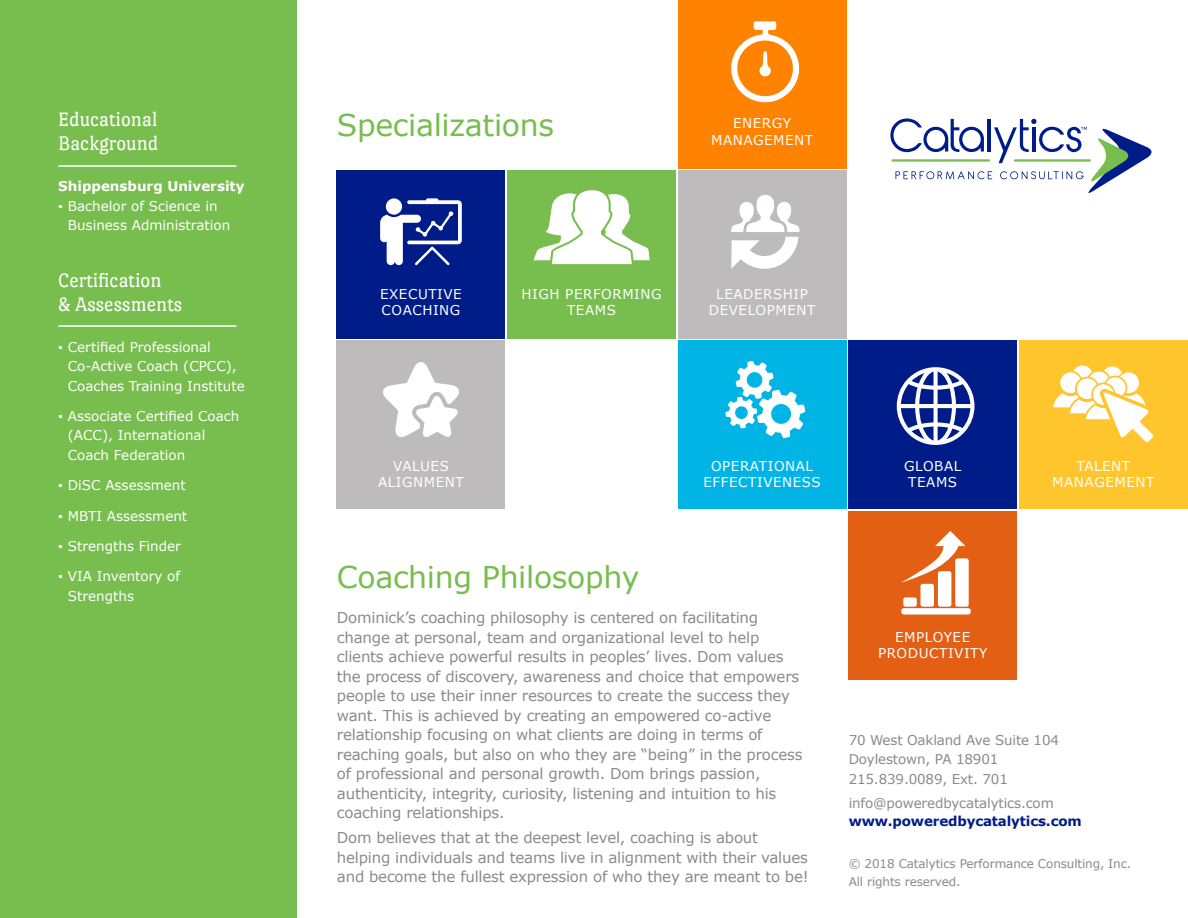
<style>
.page{position:relative;width:1188px;height:918px;background:#fff}
.page>*{position:absolute;margin:0;border:0;box-sizing:border-box;transform-origin:0 0}
.t1{font:30px "Verdana";letter-spacing:-.01em;color:#77be4e}
.t2{font:21px/24px "Port Lligat Slab";color:#fff}
.t3{font:15px/19.5px "Verdana";letter-spacing:-.015em;color:#8a8a8e}
.t4{font:13.5px/19.5px "Verdana";color:#fff}
.t5{font:13.5px/16.5px "Verdana";letter-spacing:.04em;color:#fff;text-align:center}
.t6{font:13.5px/19.5px "Verdana";letter-spacing:-.01em;color:#8a8a8e}
.t7{font:700 13.5px "Verdana";color:#fff}
.t8{font:12px/18px "Verdana";letter-spacing:-.01em;color:#8a8a8e}
.s1{font-weight:700;color:#001c88}
</style>
<div class="page">
<div style="left:0;top:0;width:297px;height:918px;background:#77be4e"></div>
<hr style="left:58px;top:325px;width:179px;height:2px;background:#fff">
<hr style="left:58px;top:165px;width:179px;height:2px;background:#fff">
<div style="left:337px;top:341px;width:168px;height:168px;background:#bdbbbb"></div>
<div style="left:337px;top:170px;width:168px;height:169px;background:#001c88"></div>
<div style="left:508px;top:170px;width:168px;height:169px;background:#77be4e"></div>
<div style="left:678px;top:170px;width:168px;height:169px;background:#bdbbbb"></div>
<div style="left:678px;top:0;width:168px;height:168px;background:#ff8200"></div>
<div style="left:1019px;top:341px;width:169px;height:168px;background:#ffc52d"></div>
<div style="left:849px;top:511px;width:168px;height:169px;background:#e25f14"></div>
<div style="left:678px;top:341px;width:168px;height:168px;background:#00b5e6"></div>
<div style="left:849px;top:341px;width:168px;height:168px;background:#001c88"></div>
<svg style="left:890px;top:118px;width:262px;height:75px"></svg>
<svg style="left:731px;top:195px;width:69px;height:74px"></svg>
<svg style="left:533px;top:190px;width:117px;height:74px"></svg>
<div style="left:901px;top:608px;width:70px;height:7px;background:#fff;border-radius:3px"></div>
<div style="left:955px;top:558px;width:14px;height:49px;background:#fff;border-radius:2px"></div>
<div style="left:938px;top:571px;width:13px;height:36px;background:#fff;border-radius:2px"></div>
<div style="left:921px;top:584px;width:13px;height:23px;background:#fff;border-radius:2px"></div>
<div style="left:903px;top:597px;width:14px;height:10px;background:#fff;border-radius:2px"></div>
<svg style="left:901px;top:531px;width:65px;height:53px"></svg>
<svg style="left:897px;top:367px;width:78px;height:78px"></svg>
<svg style="left:725px;top:361px;width:80px;height:77px"></svg>
<svg style="left:731px;top:21px;width:69px;height:81px"></svg>
<svg style="left:380px;top:198px;width:82px;height:67px"></svg>
<svg style="left:1053px;top:366px;width:100px;height:76px"></svg>
<svg style="left:383px;top:362px;width:76px;height:75px"></svg>
<p class="t2" style="left:58px;top:107px;width:102px">Educational<br>Background</p>
<p class="t7" style="left:58px;top:177px;width:188px">Shippensburg University</p>
<p class="t4" style="left:68px;top:196px;width:164px;text-indent:-10px">▪ Bachelor of Science in<br>Business Administration</p>
<p class="t1" style="left:337px;top:105px;width:219px">Specializations</p>
<p class="t5" style="left:711px;top:115px;width:104px">ENERGY<br>MANAGEMENT</p>
<p class="t2" style="left:58px;top:268px;width:126px">Certification<br>&amp; Assessments</p>
<p class="t4" style="left:68px;top:337px;width:178px;text-indent:-10px">▪ Certified Professional<br>Co-Active Coach (CPCC),<br>Coaches Training Institute</p>
<p class="t4" style="left:68px;top:406px;width:173px;text-indent:-10px">▪ Associate Certified Coach (ACC), International<br>Coach Federation</p>
<p class="t4" style="left:58px;top:475px;width:129px">▪ DiSC Assessment</p>
<p class="t4" style="left:58px;top:506px;width:130px">▪ MBTI Assessment</p>
<p class="t4" style="left:58px;top:536px;width:124px">▪ Strengths Finder</p>
<p class="t4" style="left:68px;top:566px;width:114px;text-indent:-10px">▪ VIA Inventory of<br>Strengths</p>
<p class="t1" style="left:337px;top:556px;width:304px">Coaching Philosophy</p>
<p class="t3" style="left:337px;top:608px;width:467px">Dominick’s coaching philosophy is centered on facilitating change at personal, team and organizational level to help clients achieve powerful results in peoples’ lives. Dom values the process of discovery, awareness and choice that empowers people to use their inner resources to create the success they want. This is achieved by creating an empowered co-active relationship focusing on what clients are doing in terms of reaching goals, but also on who they are “being” in the process of professional and personal growth. Dom brings passion, authenticity, integrity, curiosity, listening and intuition to his coaching relationships.</p>
<p class="t3" style="left:337px;top:828px;width:473px">Dom believes that at the deepest level, coaching is about helping individuals and teams live in alignment with their values and become the fullest expression of who they are meant to be!</p>
<p class="t5" style="left:521px;top:285px;width:142px">HIGH PERFORMING<br>TEAMS</p>
<p class="t5" style="left:709px;top:285px;width:108px">LEADERSHIP<br>DEVELOPMENT</p>
<p class="t5" style="left:380px;top:285px;width:83px;text-align:left">EXECUTIVE<br>COACHING</p>
<p class="t5" style="left:704px;top:458px;width:119px">OPERATIONAL<br>EFFECTIVENESS</p>
<p class="t5" style="left:904px;top:458px;width:59px">GLOBAL<br>TEAMS</p>
<p class="t5" style="left:1052px;top:458px;width:104px">TALENT<br>MANAGEMENT</p>
<p class="t5" style="left:378px;top:458px;width:87px">VALUES<br>ALIGNMENT</p>
<p class="t5" style="left:878px;top:629px;width:111px">EMPLOYEE<br>PRODUCTIVITY</p>
<p class="t6" style="left:849px;top:730px;width:212px">70 West Oakland Ave Suite 104<br>Doylestown, PA 18901<br>215.839.0089, Ext. 701</p>
<p class="t6" style="left:849px;top:794px;width:235px;line-height:18px">info@poweredbycatalytics.com <span class="s1">www.poweredbycatalytics.com</span></p>
<p class="t8" style="left:849px;top:854px;width:284px">© 2018 Catalytics Performance Consulting, Inc.<br>All rights reserved.</p>
</div>
